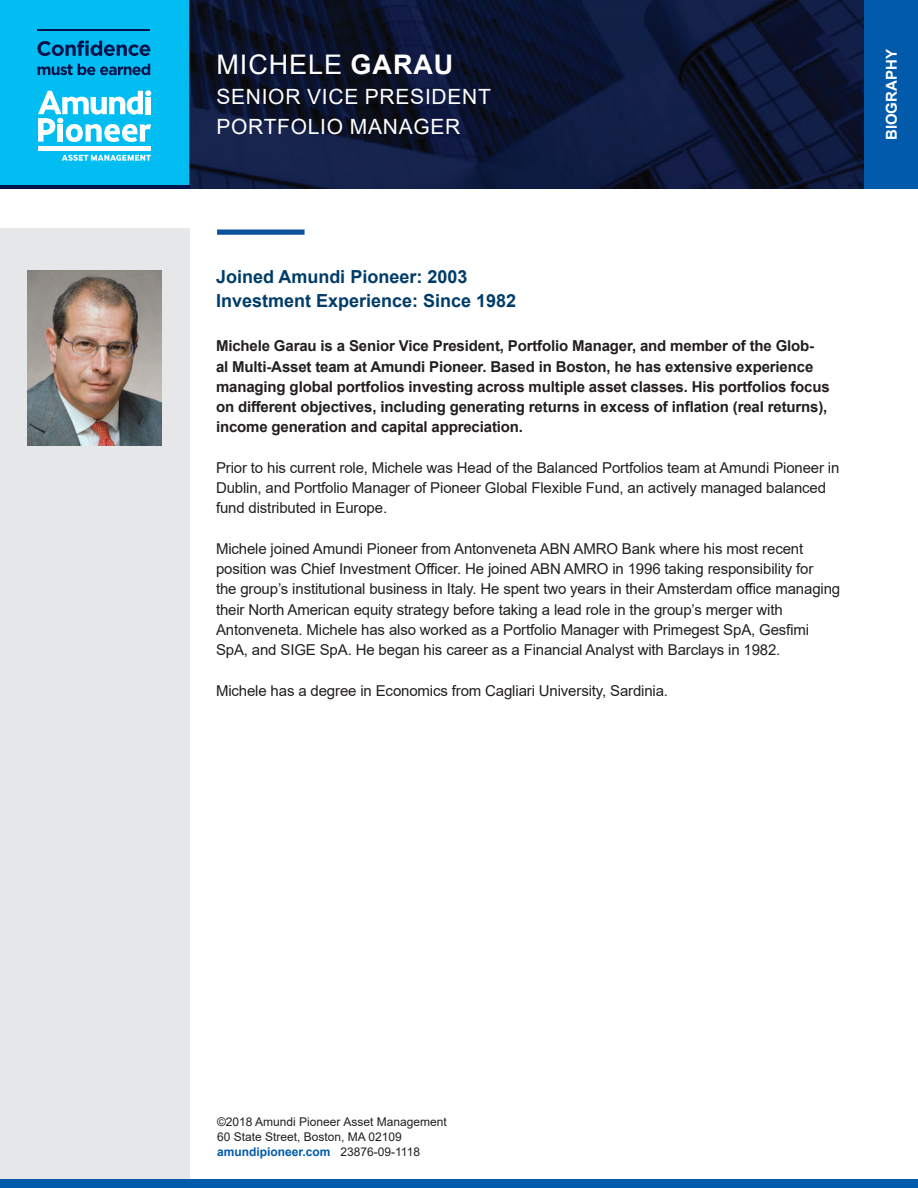
<style>
.page{position:relative;width:918px;height:1188px;background:#fff}
.page>*{position:absolute;margin:0;border:0;box-sizing:border-box;transform-origin:0 0}
.t1{font:27px "Arial";letter-spacing:.035em;color:#fff}
.t2{font:21px/30px "Arial";letter-spacing:.035em;color:#fff}
.t3{font:700 18px/24px "Arial";color:#013c69}
.t4{font:15px/20.2px "Arial";letter-spacing:-.01em;color:#231f20}
.t5{font:700 15px/20.2px "Arial";letter-spacing:-.01em;color:#231f20}
.t6{font:700 15px "Arial";color:#fff}
.t7{font:12px/15px "Arial";color:#231f20}
.s1{font-weight:700}
.s2{font-weight:700;color:#015aaa}
</style>
<div class="page">
<div style="left:0;top:229px;width:190px;height:959px;background:#e6e7e9"></div>
<div style="left:217px;top:230px;width:88px;height:5px;background:#0d519e"></div>
<img style="left:189px;top:0;width:675px;height:189px">
<svg style="left:0;top:0;width:189px;height:189px;background:#19b8e8"></svg>
<div style="left:864px;top:0;width:54px;height:189px;background:#015aaa"></div>
<div style="left:0;top:1179px;width:918px;height:9px;background:#015aaa"></div>
<img style="left:27px;top:270px;width:135px;height:176px">
<h1 class="t1" style="left:216px;top:46px;width:238px">MICHELE <span class="s1">GARAU</span></h1>
<h2 class="t2" style="left:216px;top:81px;width:276px">SENIOR VICE PRESIDENT<br>PORTFOLIO MANAGER</h2>
<p class="t6" style="left:882px;top:140px;width:92px;rotate:-90deg">BIOGRAPHY</p>
<p class="t3" style="left:216px;top:265px;width:302px">Joined Amundi Pioneer: 2003<br>Investment Experience: Since 1982</p>
<p class="t5" style="left:216px;top:336px;width:615px">Michele Garau is a Senior Vice President, Portfolio Manager, and member of the Glob&shy;al Multi-Asset team at Amundi Pioneer. Based in Boston, he has extensive experience managing global portfolios investing across multiple asset classes. His portfolios focus on different objectives, including generating returns in excess of inflation (real returns), income generation and capital appreciation.</p>
<p class="t4" style="left:216px;top:457px;width:625px">Prior to his current role, Michele was Head of the Balanced Portfolios team at Amundi Pioneer in<br>Dublin, and Portfolio Manager of Pioneer Global Flexible Fund, an actively managed balanced fund distributed in Europe.</p>
<p class="t4" style="left:216px;top:538px;width:626px">Michele joined Amundi Pioneer from Antonveneta ABN AMRO Bank where his most recent position was Chief Investment Officer. He joined ABN AMRO in 1996 taking responsibility for<br>the group’s institutional business in Italy. He spent two years in their Amsterdam office managing their North American equity strategy before taking a lead role in the group’s merger with Antonveneta. Michele has also worked as a Portfolio Manager with Primegest SpA, Gesfimi SpA, and SIGE SpA. He began his career as a Financial Analyst with Barclays in 1982.</p>
<p class="t4" style="left:216px;top:680px;width:454px">Michele has a degree in Economics from Cagliari University, Sardinia.</p>
<p class="t7" style="left:217px;top:1114px;width:231px">©2018 Amundi Pioneer Asset Management<br>60 State Street, Boston, MA 02109 <span class="s2">amundipioneer.com</span> 23876-09-1118</p>
</div>
